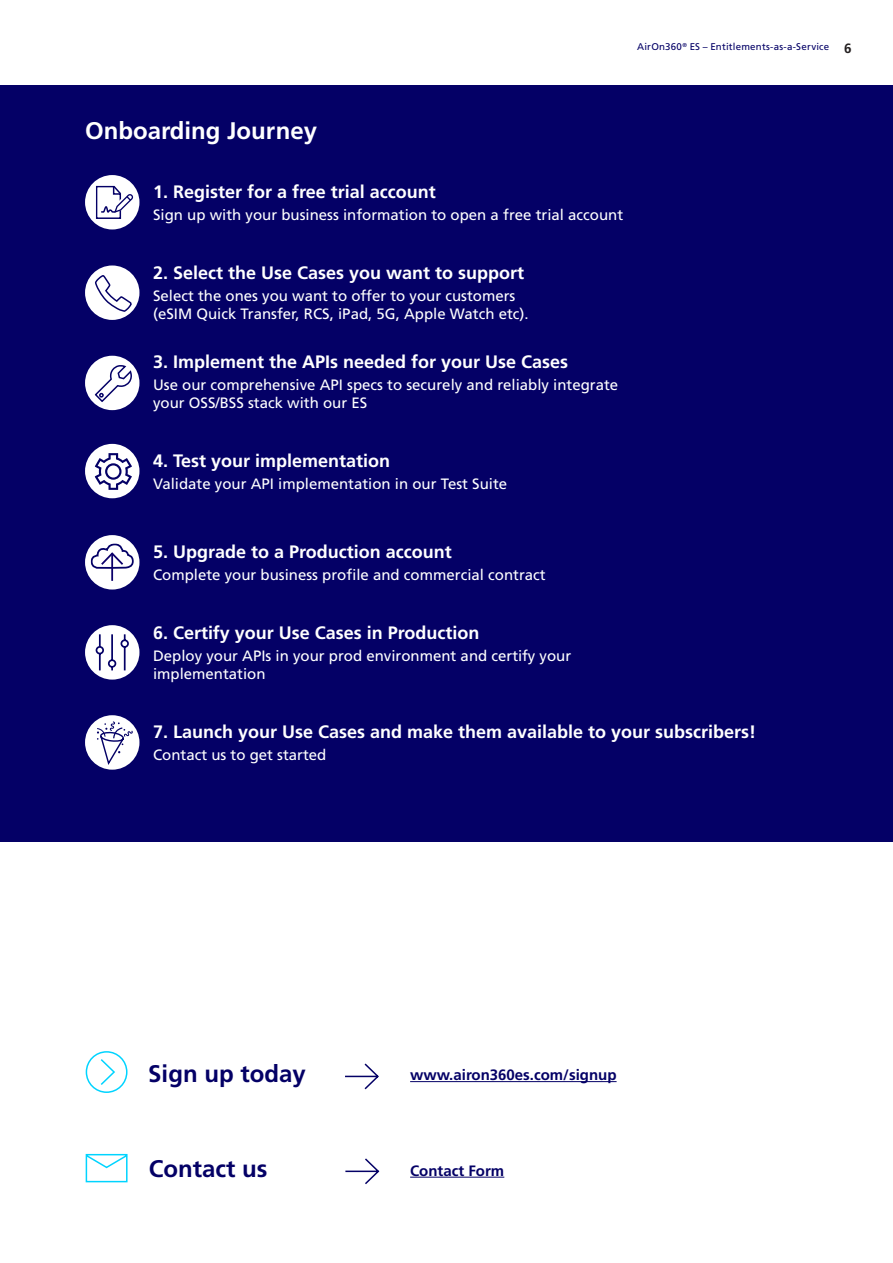
<style>
.page{position:relative;width:893px;height:1263px;background:#fff}
.page>*{position:absolute;margin:0;border:0;box-sizing:border-box;transform-origin:0 0}
.t1{font:700 24px "Frutiger LT Pro";color:#040066}
.t2{font:700 24px "Frutiger LT Pro";color:#fff}
.t3{font:700 18px "Frutiger LT Pro";color:#fff}
.t4{font:15px/18px "Frutiger LT Pro";color:#fff}
.t5{font:700 15px "Frutiger LT Pro";color:#040066}
.t6{font:700 13.5px "Frutiger LT Pro";color:#231f20}
.t7{font:9.75px "Frutiger LT Pro";letter-spacing:.02em;color:#040066}
</style>
<div class="page">
<div style="left:0;top:85px;width:893px;height:756px;background:#040066"></div>
<hr style="left:410px;top:1081px;width:207px;height:1px;background:#040066">
<hr style="left:410px;top:1177px;width:94px;height:1px;background:#040066">
<div style="left:85px;top:175px;width:54px;height:54px;background:#fff;border-radius:50%"></div>
<svg style="left:96px;top:185px;width:37px;height:34px"></svg>
<div style="left:85px;top:535px;width:54px;height:54px;background:#fff;border-radius:50%"></div>
<hr style="left:111px;top:554px;width:2px;height:26px;background:#0c006b">
<svg style="left:91px;top:543px;width:43px;height:27px"></svg>
<div style="left:85px;top:265px;width:54px;height:55px;background:#fff;border-radius:50%"></div>
<svg style="left:95px;top:275px;width:36px;height:37px"></svg>
<div style="left:85px;top:625px;width:54px;height:55px;background:#fff;border-radius:50%"></div>
<svg style="left:96px;top:634px;width:33px;height:36px"></svg>
<div style="left:85px;top:356px;width:54px;height:54px;background:#fff;border-radius:50%"></div>
<svg style="left:95px;top:365px;width:37px;height:37px"></svg>
<div style="left:85px;top:715px;width:54px;height:55px;background:#fff;border-radius:50%"></div>
<div style="left:85px;top:444px;width:54px;height:54px;background:#fff;border-radius:50%"></div>
<svg style="left:95px;top:453px;width:37px;height:37px"></svg>
<div style="left:105px;top:463px;width:17px;height:17px;border:2px solid #040066;border-radius:50%"></div>
<svg style="left:100px;top:1059px;width:15px;height:26px"></svg>
<div style="left:86px;top:1051px;width:42px;height:42px;border:2px solid #00d4ff;border-radius:50%"></div>
<svg style="left:345px;top:1063px;width:34px;height:27px"></svg>
<svg style="left:345px;top:1158px;width:35px;height:26px"></svg>
<svg style="left:85px;top:1153px;width:43px;height:30px"></svg>
<svg style="left:97px;top:721px;width:36px;height:46px"></svg>
<p class="t7" style="left:637px;top:41px;width:194px">AirOn360<sup>®</sup> ES – Entitlements-as-a-Service</p>
<p class="t6" style="left:844px;top:40px;width:9px">6</p>
<h1 class="t2" style="left:85px;top:116px;width:234px">Onboarding Journey</h1>
<p class="t3" style="left:153px;top:181px;width:284px">1. Register for a free trial account</p>
<p class="t4" style="left:153px;top:206px;width:472px">Sign up with your business information to open a free trial account</p>
<p class="t3" style="left:153px;top:262px;width:373px">2. Select the Use Cases you want to support</p>
<p class="t4" style="left:153px;top:287px;width:377px">Select the ones you want to offer to your customers (eSIM Quick Transfer, RCS, iPad, 5G, Apple Watch etc).</p>
<p class="t3" style="left:153px;top:351px;width:417px">3. Implement the APIs needed for your Use Cases</p>
<p class="t4" style="left:153px;top:376px;width:467px">Use our comprehensive API specs to securely and reliably integrate your OSS/BSS stack with our ES</p>
<p class="t3" style="left:153px;top:450px;width:239px">4. Test your implementation</p>
<p class="t4" style="left:153px;top:475px;width:356px">Validate your API implementation in our Test Suite</p>
<p class="t3" style="left:153px;top:541px;width:300px">5. Upgrade to a Production account</p>
<p class="t4" style="left:153px;top:566px;width:394px">Complete your business profile and commercial contract</p>
<p class="t3" style="left:153px;top:622px;width:328px">6. Certify your Use Cases in Production</p>
<p class="t4" style="left:153px;top:647px;width:420px">Deploy your APIs in your prod environment and certify your implementation</p>
<p class="t3" style="left:153px;top:721px;width:604px">7. Launch your Use Cases and make them available to your subscribers!</p>
<p class="t4" style="left:153px;top:746px;width:175px">Contact us to get started</p>
<h1 class="t1" style="left:148px;top:1059px;width:159px">Sign up today</h1>
<h1 class="t1" style="left:149px;top:1154px;width:120px">Contact us</h1>
<p class="t5" style="left:410px;top:1066px;width:208px">www.airon360es.com/signup</p>
<p class="t5" style="left:410px;top:1161px;width:96px">Contact Form</p>
</div>
